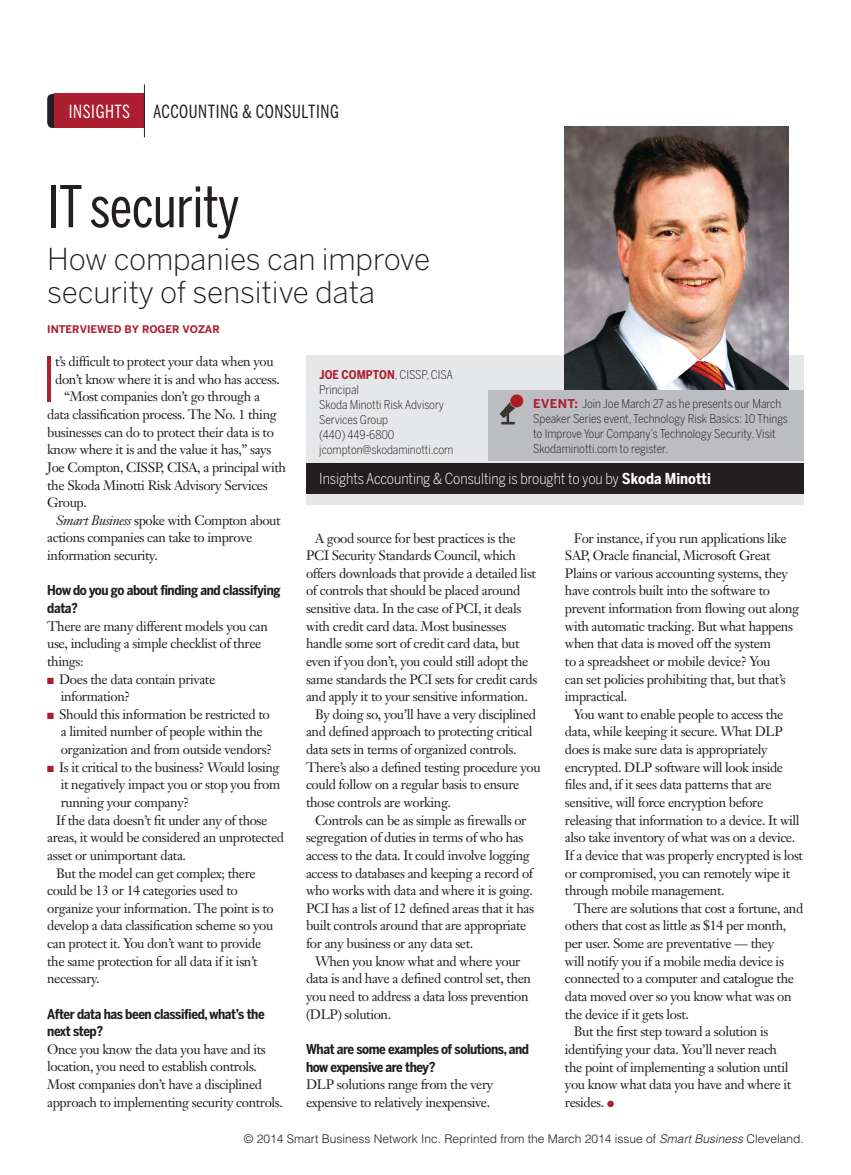
<style>
.page{position:relative;width:851px;height:1175px;background:#fff}
.page>*{position:absolute;margin:0;border:0;box-sizing:border-box;transform-origin:0 0}
.BodyDropCap{font:300 61.2px "Benton Sans";color:#ac1e30}
.Headline{font:57px "Benton Sans Comp";letter-spacing:-.005em;color:#231f20}
.Drophead{font:300 30px/33px "Benton Sans";letter-spacing:-.005em;color:#231f20}
.TopHeaderBlack{font:18px "Benton Sans Comp";letter-spacing:.03em;color:#231f20}
.TopHeaderWhite{font:18px "Benton Sans Comp";letter-spacing:.03em;color:#fff}
.InsightBroughtToYou{font:300 15px "Benton Sans Cond";letter-spacing:-.005em;color:#fff}
.Body{font:13.5px/17.7px "Janson Text";letter-spacing:-.03em;color:#231f20}
.BodyNoIndent{font:13.5px/17.7px "Janson Text";letter-spacing:-.03em;color:#231f20}
.BodySubhead{font:700 13.5px/17.7px "Benton Sans Cond";letter-spacing:-.03em;color:#231f20}
.BodyDropCap-2{font:13.5px/17.7px "Janson Text";letter-spacing:-.03em;color:#231f20}
.InsightsTitleCo{font:300 12px/15px "Benton Sans Cond";letter-spacing:-.005em;color:#231f20}
.t1{font:300 12px "Helvetica";color:#231f20}
.Byline{font:700 10.5px "Benton Sans";color:#ac1e30}
.s1{font-style:italic}
.s2{color:#ac1e30}
.s3{font-weight:700;color:#ac1e30}
.s4{font-weight:700}
.s5{font-family:"Benton Sans";font-weight:700;color:#ac1e30}
</style>
<div class="page">
<div style="left:306px;top:355px;width:497px;height:150px;background:#e6e7e9"></div>
<img style="left:565px;top:127px;width:223px;height:263px">
<div style="left:306px;top:463px;width:497px;height:31px;background:#231f20"></div>
<div style="left:488px;top:390px;width:315px;height:71px;background:#bcbdc0"></div>
<svg style="left:499px;top:394px;width:24px;height:30px"></svg>
<svg style="left:47px;top:94px;width:8px;height:34px"></svg>
<div style="left:55px;top:94px;width:89px;height:34px;background:#ac1e30"></div>
<hr style="left:144px;top:84px;width:1px;height:53px;background:#231f20">
<p class="TopHeaderWhite" style="left:69px;top:101px;width:63px">INSIGHTS</p>
<p class="TopHeaderBlack" style="left:153px;top:101px;width:187px">ACCOUNTING &amp; CONSULTING</p>
<p class="Headline" style="left:47px;top:173px;width:194px">IT security</p>
<p class="Drophead" style="left:47px;top:242px;width:384px">How companies can improve security of sensitive data</p>
<p class="Byline" style="left:47px;top:322px;width:174px">INTERVIEWED BY ROGER VOZAR</p>
<p class="BodyDropCap" style="left:40px;top:343px;width:18px">I</p>
<p class="BodyDropCap-2" style="left:55px;top:352px;width:226px">t’s difficult to protect your data when you don’t know where it is and who has access.</p>
<p class="Body" style="left:47px;top:388px;width:240px;text-indent:17px">“Most companies don’t go through a<br>data classification process. The No. 1 thing businesses can do to protect their data is to know where it is and the value it has,” says Joe Compton, CISSP, CISA, a principal with the Skoda Minotti Risk Advisory Services Group.</p>
<p class="Body" style="left:47px;top:511px;width:235px;text-indent:9px"><span class="s1">Smart Business</span> spoke with Compton about actions companies can take to improve information security.</p>
<p class="BodySubhead" style="left:47px;top:581px;width:235px">How do you go about finding and classifying data?</p>
<p class="BodyNoIndent" style="left:47px;top:617px;width:222px">There are many different models you can use, including a simple checklist of three things:</p>
<p class="Body" style="left:61px;top:670px;width:156px;text-indent:-14px"><span class="s2">■</span> Does the data contain private information?</p>
<p class="Body" style="left:61px;top:705px;width:213px;text-indent:-14px"><span class="s2">■</span> Should this information be restricted to a limited number of people within the organization and from outside vendors?</p>
<p class="Body" style="left:61px;top:758px;width:221px;text-align:justify;text-indent:-14px"><span class="s2">■</span> Is it critical to the business? Would losing it negatively impact you or stop you from running your company?</p>
<p class="Body" style="left:47px;top:811px;width:238px;text-indent:9px">If the data doesn’t fit under any of those areas, it would be considered an unprotected asset or unimportant data.</p>
<p class="Body" style="left:47px;top:863px;width:228px;text-indent:9px">But the model can get complex; there could be 13 or 14 categories used to organize your information. The point is to develop a data classification scheme so you can protect it. You don’t want to provide the same protection for all data if it isn’t necessary.</p>
<p class="BodySubhead" style="left:47px;top:1004px;width:219px">After data has been classified, what’s the next step?</p>
<p class="BodyNoIndent" style="left:47px;top:1040px;width:237px">Once you know the data you have and its location, you need to establish controls.<br>Most companies don’t have a disciplined approach to implementing security controls.</p>
<p class="InsightsTitleCo" style="left:319px;top:367px;width:135px"><span class="s3">JOE COMPTON</span>, CISSP, CISA</p>
<p class="InsightsTitleCo" style="left:319px;top:382px;width:41px">Principal</p>
<p class="InsightsTitleCo" style="left:319px;top:397px;width:126px">Skoda Minotti Risk Advisory</p>
<p class="InsightsTitleCo" style="left:319px;top:412px;width:70px">Services Group</p>
<p class="InsightsTitleCo" style="left:319px;top:427px;width:77px">(440) 449-6800</p>
<p class="InsightsTitleCo" style="left:319px;top:442px;width:135px">jcompton@skodaminotti.com</p>
<p class="InsightBroughtToYou" style="left:319px;top:470px;width:393px">Insights Accounting &amp; Consulting is brought to you by <span class="s4">Skoda Minotti</span></p>
<p class="InsightsTitleCo" style="left:533px;top:396px;width:256px"><span class="s5">EVENT:</span> Join Joe March 27 as he presents our March Speaker Series event, Technology Risk Basics: 10 Things to Improve Your Company’s Technology Security. Visit Skodaminotti.com to register.</p>
<p class="Body" style="left:306px;top:529px;width:233px;text-indent:9px">A good source for best practices is the PCI Security Standards Council, which offers downloads that provide a detailed list of controls that should be placed around sensitive data. In the case of PCI, it deals with credit card data. Most businesses handle some sort of credit card data, but even if you don’t, you could still adopt the same standards the PCI sets for credit cards and apply it to your sensitive information.</p>
<p class="Body" style="left:306px;top:705px;width:236px;text-indent:9px">By doing so, you’ll have a very disciplined and defined approach to protecting critical data sets in terms of organized controls.<br>There’s also a defined testing procedure you could follow on a regular basis to ensure those controls are working.</p>
<p class="Body" style="left:306px;top:811px;width:229px;text-indent:9px">Controls can be as simple as firewalls or segregation of duties in terms of who has access to the data. It could involve logging access to databases and keeping a record of who works with data and where it is going.<br>PCI has a list of 12 defined areas that it has built controls around that are appropriate for any business or any data set.</p>
<p class="Body" style="left:306px;top:952px;width:226px;text-indent:9px">When you know what and where your data is and have a defined control set, then you need to address a data loss prevention (DLP) solution.</p>
<p class="BodySubhead" style="left:306px;top:1040px;width:224px">What are some examples of solutions, and how expensive are they?</p>
<p class="BodyNoIndent" style="left:306px;top:1075px;width:189px">DLP solutions range from the very expensive to relatively inexpensive.</p>
<p class="Body" style="left:565px;top:529px;width:236px;text-indent:9px">For instance, if you run applications like SAP, Oracle financial, Microsoft Great Plains or various accounting systems, they have controls built into the software to prevent information from flowing out along with automatic tracking. But what happens when that data is moved off the system<br>to a spreadsheet or mobile device? You<br>can set policies prohibiting that, but that’s impractical.</p>
<p class="Body" style="left:565px;top:705px;width:240px;text-indent:9px">You want to enable people to access the data, while keeping it secure. What DLP does is make sure data is appropriately encrypted. DLP software will look inside files and, if it sees data patterns that are sensitive, will force encryption before releasing that information to a device. It will also take inventory of what was on a device.<br>If a device that was properly encrypted is lost or compromised, you can remotely wipe it through mobile management.</p>
<p class="Body" style="left:565px;top:899px;width:240px;text-indent:9px">There are solutions that cost a fortune, and others that cost as little as $14 per month, per user. Some are preventative — they<br>will notify you if a mobile media device is connected to a computer and catalogue the data moved over so you know what was on the device if it gets lost.</p>
<p class="Body" style="left:565px;top:1022px;width:228px;text-indent:9px">But the first step toward a solution is identifying your data. You’ll never reach the point of implementing a solution until you know what data you have and where it resides. <span class="s2">●</span></p>
<p class="t1" style="left:244px;top:1131px;width:561px">© 2014 Smart Business Network Inc. Reprinted from the March 2014 issue of <span class="s1">Smart Business</span> Cleveland.</p>
</div>
